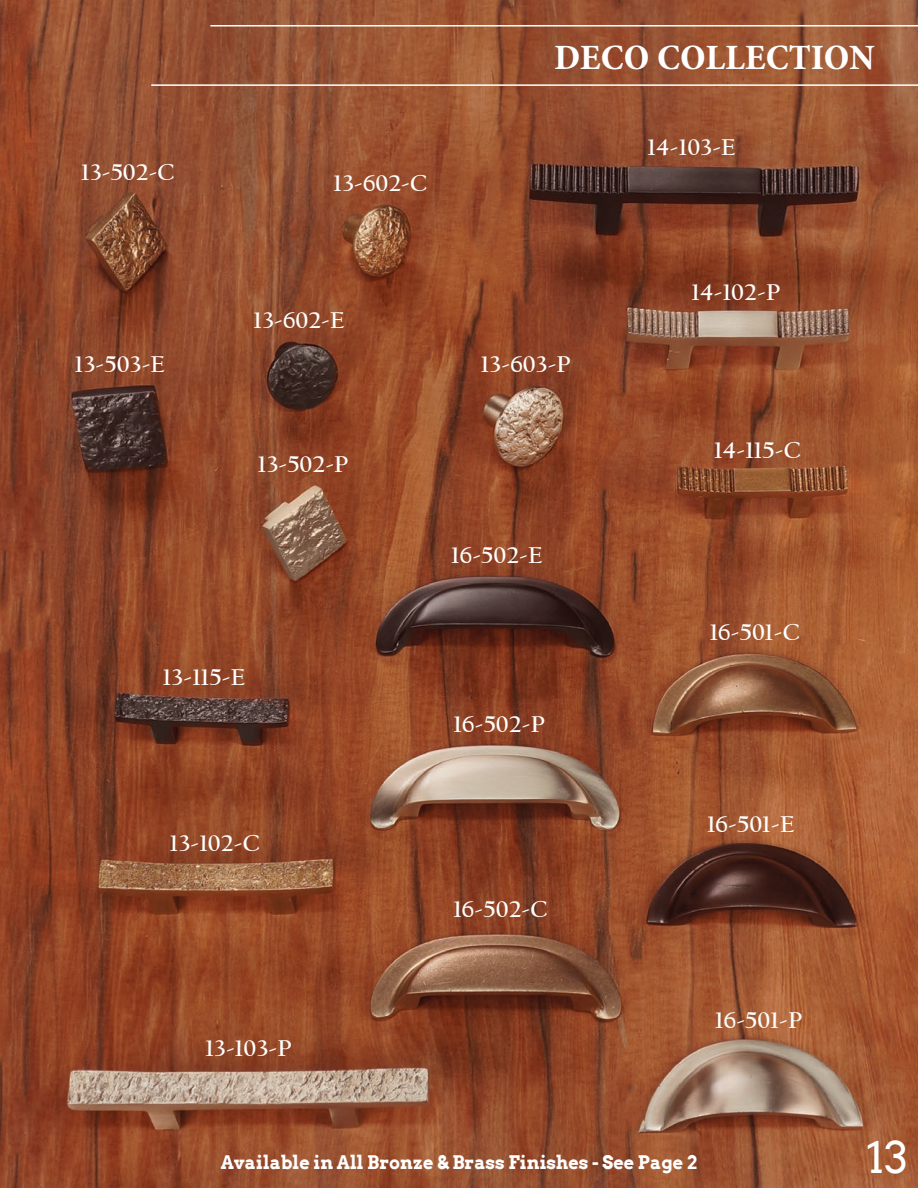
<style>
.page{position:relative;width:918px;height:1188px;background:#fff}
.page>*{position:absolute;margin:0;border:0;box-sizing:border-box;transform-origin:0 0}
.t1{font:43.8px "Arvo";color:#fff}
.t2{font:700 condensed 36px "Minion Pro";color:#fff;scale:1.09 1}
.t3{font:700 24px "Californian FB";color:#fff}
.t4{font:700 18.75px "Arvo";color:#fff;scale:.96 1}
</style>
<div class="page">
<img style="left:0;top:0;width:918px;height:1188px">
<hr style="left:151px;top:84px;width:767px;height:2px;background:#fff">
<hr style="left:210px;top:25px;width:708px;height:2px;background:#fff">
<p class="t2" style="left:554px;top:33px;width:296px">DECO COLLECTION</p>
<p class="t3" style="left:81px;top:158px;width:95px">13-502-C</p>
<p class="t3" style="left:334px;top:170px;width:95px">13-602-C</p>
<p class="t3" style="left:75px;top:350px;width:91px">13-503-E</p>
<p class="t3" style="left:254px;top:307px;width:92px">13-602-E</p>
<p class="t3" style="left:258px;top:451px;width:92px">13-502-P</p>
<p class="t3" style="left:163px;top:664px;width:84px">13-115-E</p>
<p class="t3" style="left:170px;top:830px;width:91px">13-102-C</p>
<p class="t3" style="left:481px;top:351px;width:92px">13-603-P</p>
<p class="t3" style="left:451px;top:542px;width:93px">16-502-E</p>
<p class="t3" style="left:454px;top:710px;width:93px">16-502-P</p>
<p class="t3" style="left:453px;top:896px;width:95px">16-502-C</p>
<p class="t3" style="left:205px;top:1035px;width:88px">13-103-P</p>
<p class="t3" style="left:648px;top:134px;width:89px">14-103-E</p>
<p class="t3" style="left:692px;top:279px;width:90px">14-102-P</p>
<p class="t3" style="left:714px;top:437px;width:88px">14-115-C</p>
<p class="t3" style="left:710px;top:618px;width:91px">16-501-C</p>
<p class="t3" style="left:707px;top:811px;width:89px">16-501-E</p>
<p class="t3" style="left:715px;top:1007px;width:89px">16-501-P</p>
<p class="t4" style="left:221px;top:1151px;width:498px">Available in All Bronze &amp; Brass Finishes - See Page 2</p>
<p class="t1" style="left:866px;top:1131px;width:44px">13</p>
</div>
